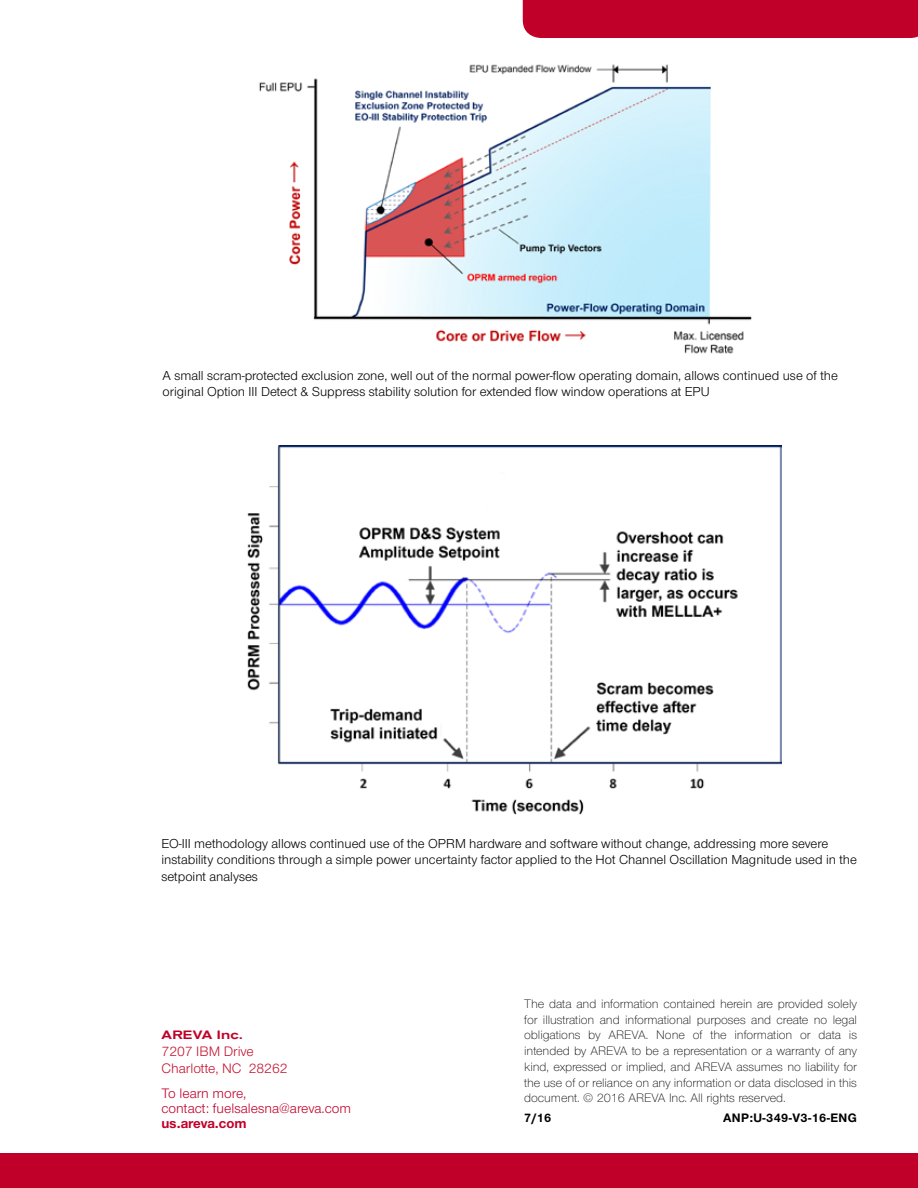
<style>
.page{position:relative;width:918px;height:1188px;background:#fff}
.page>*{position:absolute;margin:0;border:0;box-sizing:border-box;transform-origin:0 0}
.t1{font:14.25px/15px "Nimbus AREVA";color:#c1002a}
.t2{font:14.25px/17.1px "Nimbus AREVA";color:#c5122f}
.t3{font:700 14.25px "Nimbus AREVA";color:#c1002a}
.t4{font:13.5px/16.5px "Nimbus AREVA";color:#000}
.t5{font:300 12.75px/15.8px "Nimbus AREVA";letter-spacing:-.005em;color:#000;text-align:justify}
.t6{font:700 12.75px "Nimbus AREVA";letter-spacing:.03em;color:#000}
.t7{font:500 expanded 12px "Akzidenz Grotesk BE";letter-spacing:.02em;color:#c1002a}
</style>
<div class="page">
<div style="left:0;top:1154px;width:918px;height:34px;background:#c1002a"></div>
<div style="left:523px;top:0;width:395px;height:38px;background:#c1002a"></div>
<img style="left:259px;top:64px;width:493px;height:290px">
<img style="left:247px;top:445px;width:534px;height:370px">
<p class="t4" style="left:163px;top:367px;width:677px">A small scram-protected exclusion zone, well out of the normal power-flow operating domain, allows continued use of the original Option III Detect &amp; Suppress stability solution for extended flow window operations at EPU</p>
<p class="t4" style="left:161px;top:835px;width:697px">EO-III methodology allows continued use of the OPRM hardware and software without change, addressing more severe instability conditions through a simple power uncertainty factor applied to the Hot Channel Oscillation Magnitude used in the setpoint analyses</p>
<p class="t7" style="left:162px;top:1027px;width:83px">AREVA Inc.</p>
<p class="t2" style="left:162px;top:1042px;width:128px">7207 IBM Drive<br>Charlotte, NC 28262</p>
<p class="t1" style="left:162px;top:1086px;width:191px">To learn more,<br>contact: fuelsalesna@areva.com</p>
<p class="t3" style="left:162px;top:1115px;width:86px">us.areva.com</p>
<p class="t5" style="left:524px;top:996px;width:334px">The data and information contained herein are provided solely for illustration and informational purposes and create no legal obligations by AREVA. None of the information or data is intended by AREVA to be a representation or a warranty of any kind, expressed or implied, and AREVA assumes no liability for the use of or reliance on any information or data disclosed in this document. © 2016 AREVA Inc. All rights reserved.</p>
<p class="t6" style="left:524px;top:1110px;width:28px">7/16</p>
<p class="t6" style="left:723px;top:1110px;width:135px">ANP:U-349-V3-16-ENG</p>
</div>
